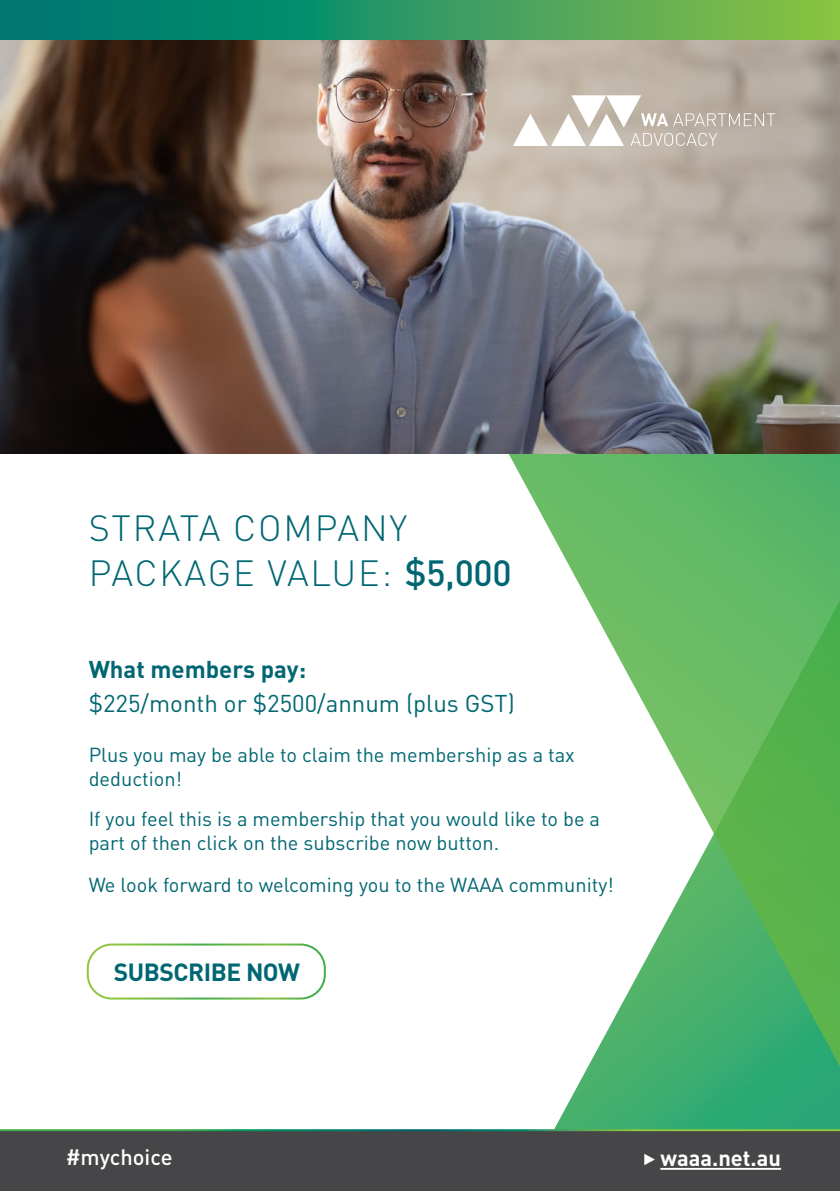
<style>
.page{position:relative;width:840px;height:1191px;background:#fff}
.page>*{position:absolute;margin:0;border:0;box-sizing:border-box;transform-origin:0 0}
.t1{font:300 36px/45px "DIN";letter-spacing:.05em;color:#006772}
.t2{font:700 24.6px "DIN";letter-spacing:-.02em;color:#006772}
.t3{font:24px "DIN";color:#006772}
.t4{font:700 24px "DIN";color:#006772}
.t5{font:700 21.8px "DIN";color:#fff}
.t6{font:500 21.8px "DIN";color:#fff}
.t7{font:20px/24px "DIN";color:#006772}
.s1{font-weight:500}
</style>
<div class="page">
<svg style="left:554px;top:1098px;width:285px;height:31px;background:#39ad76"></svg>
<svg style="left:226px;top:454px;width:613px;height:644px"></svg>
<div style="left:0;top:1130px;width:839px;height:61px;background:#464547"></div>
<div style="left:87px;top:943px;width:238px;height:56px;border:2px solid #fff;border-radius:24px"></div>
<hr style="left:0;top:1129px;width:839px;height:2px;background:#fff">
<hr style="left:660px;top:1167px;width:120px;height:2px;background:#fff">
<svg style="left:644px;top:1154px;width:10px;height:11px"></svg>
<img style="left:0;top:40px;width:839px;height:414px">
<svg style="left:512px;top:95px;width:262px;height:51px"></svg>
<svg style="left:0;top:0;width:839px;height:40px;background:#349a60"></svg>
<h1 class="t1" style="left:89px;top:505px;width:424px">STRATA COMPANY<br>PACKAGE VALUE: <span class="s1">$5,000</span></h1>
<p class="t4" style="left:89px;top:653px;width:219px">What members pay:</p>
<p class="t3" style="left:89px;top:688px;width:427px">$225/month or $2500/annum (plus GST)</p>
<p class="t7" style="left:89px;top:742px;width:487px">Plus you may be able to claim the membership as a tax deduction!</p>
<p class="t7" style="left:89px;top:806px;width:512px">If you feel this is a membership that you would like to be a part of then click on the subscribe now button.</p>
<p class="t7" style="left:89px;top:872px;width:526px">We look forward to welcoming you to the WAAA community!</p>
<p class="t2" style="left:114px;top:955px;width:187px">SUBSCRIBE NOW</p>
<p class="t6" style="left:66px;top:1143px;width:108px">#mychoice</p>
<p class="t5" style="left:660px;top:1143px;width:122px">waaa.net.au</p>
</div>
